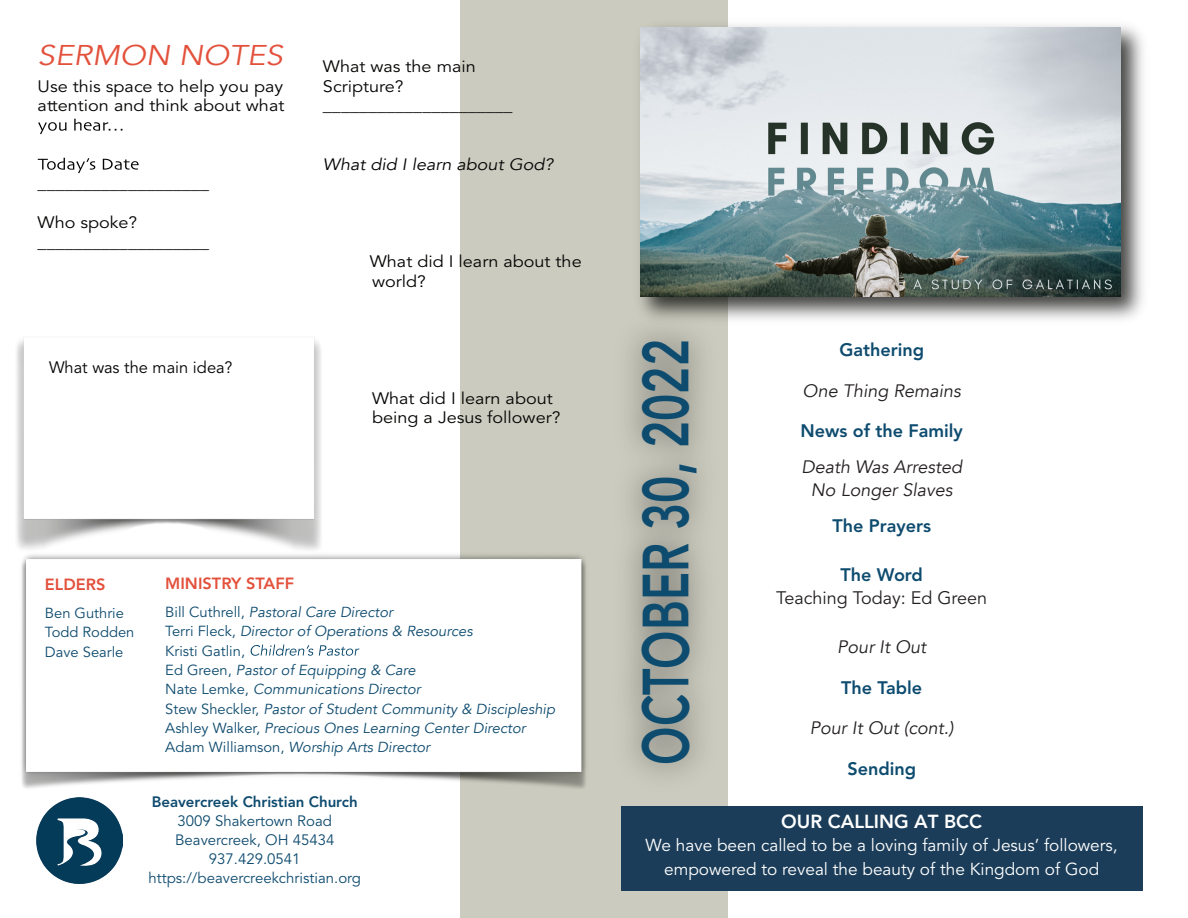
<style>
.page{position:relative;width:1188px;height:918px;background:#fff}
.page>*{position:absolute;margin:0;border:0;box-sizing:border-box;transform-origin:0 0}
.t1{font:800 64.5px "Avenir";color:#0d4b6f;scale:.71 1}
.t2{font:italic 28.5px "Avenir";color:#e3513c;scale:1.1 1}
.t3{font:800 18.75px "Avenir";color:#fff}
.t4{font:italic 18px/22.5px "Avenir";color:#231f20;text-align:center}
.t5{font:800 18px "Avenir";color:#0d4b6f}
.t6{font:18px "Avenir";color:#231f20}
.t7{font:17.25px/23.5px "Avenir";color:#fff;text-align:center}
.t8{font:16.5px/19.5px "Avenir";color:#050504;scale:1.1 1}
.t9{font:italic 16.5px "Avenir";color:#050504;scale:1.1 1}
.t10{font:16.5px "Avenir";color:#050504}
.t11{font:800 16.2px "Avenir";color:#e3513c}
.t12{font:15px/18.9px "Avenir";color:#0e4b6f;text-align:center}
.t13{font:800 15px "Avenir";color:#0e4b6f}
.t14{font:italic 14.55px/19.4px "Avenir";color:#0e4b6f}
.t15{font:14.55px/19.4px "Avenir";color:#0e4b6f}
.s1{font-style:normal}
</style>
<div class="page">
<svg style="left:460px;top:0;width:268px;height:918px;background:#c5c5ba"></svg>
<div style="left:621px;top:806px;width:521px;height:85px;background:#1b3d59"></div>
<svg style="left:38px;top:119px;width:84px;height:15px"></svg>
<svg style="left:38px;top:158px;width:101px;height:15px"></svg>
<img style="left:16px;top:338px;width:305px;height:212px">
<img style="left:22px;top:559px;width:564px;height:230px">
<svg style="left:251px;top:645px;width:108px;height:11px"></svg>
<img style="left:37px;top:798px;width:85px;height:86px">
<img style="left:632px;top:25px;width:511px;height:305px">
<img style="left:640px;top:27px;width:480px;height:270px">
<h2 class="t2" style="left:38px;top:39px;width:224px">SERMON NOTES</h2>
<p class="t8" style="left:38px;top:77px;width:226px">Use this space to help you pay attention and think about what</p>
<p class="t8" style="left:38px;top:174px;width:158px">___________________</p>
<p class="t8" style="left:38px;top:213px;width:158px">Who spoke? ___________________</p>
<p class="t10" style="left:49px;top:355px;width:185px">What was the main idea?</p>
<p class="t8" style="left:323px;top:57px;width:174px">What was the main<br>Scripture? _____________________</p>
<p class="t9" style="left:323px;top:154px;width:211px">What did I learn about God?</p>
<p class="t8" style="left:370px;top:252px;width:194px">What did I learn about the world?</p>
<p class="t8" style="left:372px;top:389px;width:173px">What did I learn about being a Jesus follower?</p>
<p class="t11" style="left:45px;top:572px;width:62px">ELDERS</p>
<p class="t15" style="left:45px;top:604px;width:91px">Ben Guthrie<br>Todd Rodden<br>Dave Searle</p>
<p class="t11" style="left:165px;top:571px;width:130px">MINISTRY STAFF</p>
<p class="t14" style="left:165px;top:602px;width:391px"><span class="s1">Bill Cuthrell,</span> Pastoral Care Director<br><span class="s1">Terri Fleck,</span> Director of Operations &amp; Resources<br><span class="s1">Kristi Gatlin,<br>Ed Green,</span> Pastor of Equipping &amp; Care<br><span class="s1">Nate Lemke,</span> Communications Director<br><span class="s1">Stew Sheckler,</span> Pastor of Student Community &amp; Discipleship <span class="s1">Ashley Walker,</span> Precious Ones Learning Center Director <span class="s1">Adam Williamson,</span> Worship Arts Director</p>
<p class="t13" style="left:152px;top:791px;width:207px">Beavercreek Christian Church</p>
<p class="t12" style="left:148px;top:812px;width:214px">3009 Shakertown Road<br>Beavercreek, OH 45434<br>937.429.0541 https://beavercreekchristian.org</p>
<h1 class="t1" style="left:619px;top:765px;width:601px;rotate:-90deg">OCTOBER 30, 2022</h1>
<p class="t5" style="left:839px;top:336px;width:86px">Gathering</p>
<p class="t4" style="left:803px;top:379px;width:160px">One Thing Remains</p>
<p class="t5" style="left:801px;top:418px;width:164px">News of the Family</p>
<p class="t4" style="left:801px;top:456px;width:162px">Death Was Arrested<br>No Longer Slaves</p>
<p class="t5" style="left:832px;top:512px;width:100px">The Prayers</p>
<p class="t5" style="left:840px;top:562px;width:84px">The Word</p>
<p class="t6" style="left:776px;top:584px;width:213px">Teaching Today: Ed Green</p>
<p class="t4" style="left:837px;top:636px;width:90px">Pour It Out</p>
<p class="t5" style="left:841px;top:674px;width:82px">The Table</p>
<p class="t4" style="left:810px;top:717px;width:145px">Pour It Out (cont.)</p>
<p class="t5" style="left:847px;top:755px;width:70px">Sending</p>
<p class="t3" style="left:781px;top:807px;width:202px">OUR CALLING AT BCC</p>
<p class="t7" style="left:646px;top:834px;width:474px">We have been called to be a loving family of Jesus’ followers, empowered to reveal the beauty of the Kingdom of God</p>
</div>
